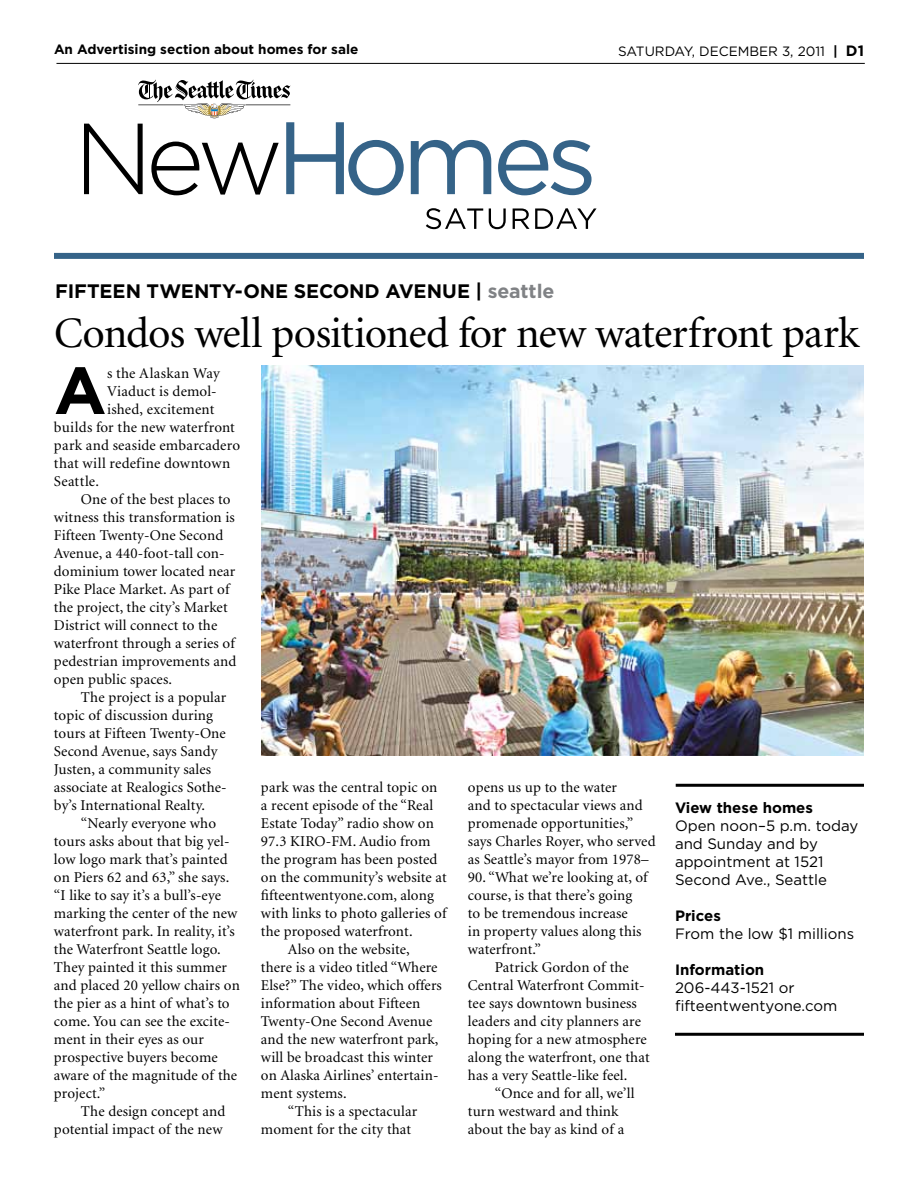
<style>
.page{position:relative;width:918px;height:1188px;background:#fff}
.page>*{position:absolute;margin:0;border:0;box-sizing:border-box;transform-origin:0 0}
.t1{font:700 66.45px "Gotham";color:#000}
.t2{font:43.5px "Minion";letter-spacing:-.02em;color:#000}
.t3{font:700 19.5px "Gotham";letter-spacing:-.005em;color:#000}
.t4{font:15px/18px "Minion";letter-spacing:.01em;color:#000}
.t5{font:15px/18px "Gotham";color:#000}
.t6{font:700 15px "Gotham";color:#000}
.t7{font:700 13.5px "Gotham";color:#000}
.t8{font:13.5px "Gotham";color:#000}
.s1{font-weight:700}
.s2{font-weight:700;font-size:15px}
.s3{color:#808285}
</style>
<div class="page">
<hr style="left:56px;top:63px;width:809px;height:1px;background:#000">
<div style="left:54px;top:253px;width:810px;height:6px;background:#356388"></div>
<svg style="left:426px;top:208px;width:171px;height:21px"></svg>
<svg style="left:84px;top:80px;width:508px;height:115px"></svg>
<hr style="left:676px;top:784px;width:188px;height:3px;background:#000">
<hr style="left:675px;top:1033px;width:189px;height:3px;background:#000">
<img style="left:261px;top:366px;width:603px;height:390px">
<p class="t7" style="left:54px;top:41px;width:306px">An Advertising section about homes for sale</p>
<p class="t8" style="left:618px;top:43px;width:247px">SATURDAY, DECEMBER 3, 2011 <span class="s1">|</span> <span class="s2">D1</span></p>
<h3 class="t3" style="left:55px;top:279px;width:501px">FIFTEEN TWENTY-ONE SECOND AVENUE | <span class="s3">seattle</span></h3>
<h2 class="t2" style="left:54px;top:312px;width:807px">Condos well positioned for new waterfront park</h2>
<h1 class="t1" style="left:54px;top:352px;width:54px">A</h1>
<p class="t4" style="left:107px;top:365px;width:114px">s the Alaskan Way</p>
<p class="t4" style="left:107px;top:383px;width:111px">Viaduct is demol-</p>
<p class="t4" style="left:107px;top:401px;width:109px">ished, excitement</p>
<p class="t4" style="left:54px;top:419px;width:182px">builds for the new waterfront</p>
<p class="t4" style="left:54px;top:437px;width:188px">park and seaside embarcadero</p>
<p class="t4" style="left:54px;top:455px;width:178px">that will redefine downtown</p>
<p class="t4" style="left:54px;top:473px;width:47px">Seattle.</p>
<p class="t4" style="left:81px;top:491px;width:151px">One of the best places to</p>
<p class="t4" style="left:54px;top:509px;width:182px">witness this transformation is</p>
<p class="t4" style="left:54px;top:527px;width:171px">Fifteen Twenty-One Second</p>
<p class="t4" style="left:54px;top:545px;width:172px">Avenue, a 440-foot-tall con-</p>
<p class="t4" style="left:54px;top:563px;width:183px">dominium tower located near</p>
<p class="t4" style="left:54px;top:581px;width:177px">Pike Place Market. As part of</p>
<p class="t4" style="left:54px;top:599px;width:175px">the project, the city’s Market</p>
<p class="t4" style="left:54px;top:617px;width:165px">District will connect to the</p>
<p class="t4" style="left:54px;top:635px;width:182px">waterfront through a series of</p>
<p class="t4" style="left:54px;top:653px;width:184px">pedestrian improvements and</p>
<p class="t4" style="left:54px;top:671px;width:120px">open public spaces.</p>
<p class="t4" style="left:81px;top:689px;width:147px">The project is a popular</p>
<p class="t4" style="left:54px;top:707px;width:161px">topic of discussion during</p>
<p class="t4" style="left:54px;top:725px;width:173px">tours at Fifteen Twenty-One</p>
<p class="t4" style="left:54px;top:743px;width:165px">Second Avenue, says Sandy</p>
<p class="t4" style="left:54px;top:761px;width:159px">Justen, a community sales</p>
<p class="t4" style="left:54px;top:779px;width:174px">associate at Realogics Sothe-</p>
<p class="t4" style="left:54px;top:797px;width:153px">by’s International Realty.</p>
<p class="t4" style="left:81px;top:815px;width:137px">“Nearly everyone who</p>
<p class="t4" style="left:54px;top:833px;width:177px">tours asks about that big yel-</p>
<p class="t4" style="left:54px;top:851px;width:175px">low logo mark that’s painted</p>
<p class="t4" style="left:54px;top:869px;width:177px">on Piers 62 and 63,” she says.</p>
<p class="t4" style="left:54px;top:887px;width:169px">“I like to say it’s a bull’s-eye</p>
<p class="t4" style="left:54px;top:905px;width:185px">marking the center of the new</p>
<p class="t4" style="left:54px;top:923px;width:182px">waterfront park. In reality, it’s</p>
<p class="t4" style="left:54px;top:941px;width:168px">the Waterfront Seattle logo.</p>
<p class="t4" style="left:54px;top:959px;width:174px">They painted it this summer</p>
<p class="t4" style="left:54px;top:977px;width:187px">and placed 20 yellow chairs on</p>
<p class="t4" style="left:54px;top:995px;width:177px">the pier as a hint of what’s to</p>
<p class="t4" style="left:54px;top:1013px;width:177px">come. You can see the excite-</p>
<p class="t4" style="left:54px;top:1031px;width:151px">ment in their eyes as our</p>
<p class="t4" style="left:54px;top:1049px;width:165px">prospective buyers become</p>
<p class="t4" style="left:54px;top:1067px;width:185px">aware of the magnitude of the</p>
<p class="t4" style="left:54px;top:1085px;width:53px">project.”</p>
<p class="t4" style="left:81px;top:1103px;width:146px">The design concept and</p>
<p class="t4" style="left:54px;top:1121px;width:170px">potential impact of the new</p>
<p class="t4" style="left:261px;top:779px;width:178px">park was the central topic on</p>
<p class="t4" style="left:261px;top:797px;width:174px">a recent episode of the “Real</p>
<p class="t4" style="left:261px;top:815px;width:174px">Estate Today” radio show on</p>
<p class="t4" style="left:261px;top:833px;width:171px">97.3 KIRO-FM. Audio from</p>
<p class="t4" style="left:261px;top:851px;width:178px">the program has been posted</p>
<p class="t4" style="left:261px;top:869px;width:187px">on the community’s website at</p>
<p class="t4" style="left:261px;top:887px;width:174px">fifteentwentyone.com, along</p>
<p class="t4" style="left:261px;top:905px;width:187px">with links to photo galleries of</p>
<p class="t4" style="left:261px;top:923px;width:153px">the proposed waterfront.</p>
<p class="t4" style="left:288px;top:941px;width:123px">Also on the website,</p>
<p class="t4" style="left:261px;top:959px;width:178px">there is a video titled “Where</p>
<p class="t4" style="left:261px;top:977px;width:182px">Else?” The video, which offers</p>
<p class="t4" style="left:261px;top:995px;width:161px">information about Fifteen</p>
<p class="t4" style="left:261px;top:1013px;width:173px">Twenty-One Second Avenue</p>
<p class="t4" style="left:261px;top:1031px;width:179px">and the new waterfront park,</p>
<p class="t4" style="left:261px;top:1049px;width:174px">will be broadcast this winter</p>
<p class="t4" style="left:261px;top:1067px;width:179px">on Alaska Airlines’ entertain-</p>
<p class="t4" style="left:261px;top:1085px;width:87px">ment systems.</p>
<p class="t4" style="left:288px;top:1103px;width:131px">“This is a spectacular</p>
<p class="t4" style="left:261px;top:1121px;width:152px">moment for the city that</p>
<p class="t4" style="left:468px;top:779px;width:189px">opens us up to the water<br>and to spectacular views and promenade opportunities,” says Charles Royer, who served as Seattle’s mayor from 1978–</p>
<p class="t4" style="left:468px;top:869px;width:181px">90. “What we’re looking at, of course, is that there’s going to be tremendous increase<br>in property values along this waterfront.”</p>
<p class="t4" style="left:468px;top:959px;width:183px;text-indent:27px">Patrick Gordon of the<br>Central Waterfront Commit&shy;tee says downtown business leaders and city planners are hoping for a new atmosphere along the waterfront, one that has a very Seattle-like feel.</p>
<p class="t4" style="left:468px;top:1085px;width:168px;text-indent:27px">“Once and for all, we’ll turn westward and think about the bay as kind of a</p>
<p class="t6" style="left:675px;top:799px;width:139px">View these homes</p>
<p class="t5" style="left:675px;top:817px;width:185px">Open noon–5 p.m. today and Sunday and by appointment at 1521<br>Second Ave., Seattle</p>
<p class="t6" style="left:675px;top:907px;width:47px">Prices</p>
<p class="t5" style="left:675px;top:925px;width:181px">From the low $1 millions</p>
<p class="t6" style="left:675px;top:961px;width:91px">Information</p>
<p class="t5" style="left:675px;top:979px;width:164px">206-443-1521 or fifteentwentyone.com</p>
</div>
